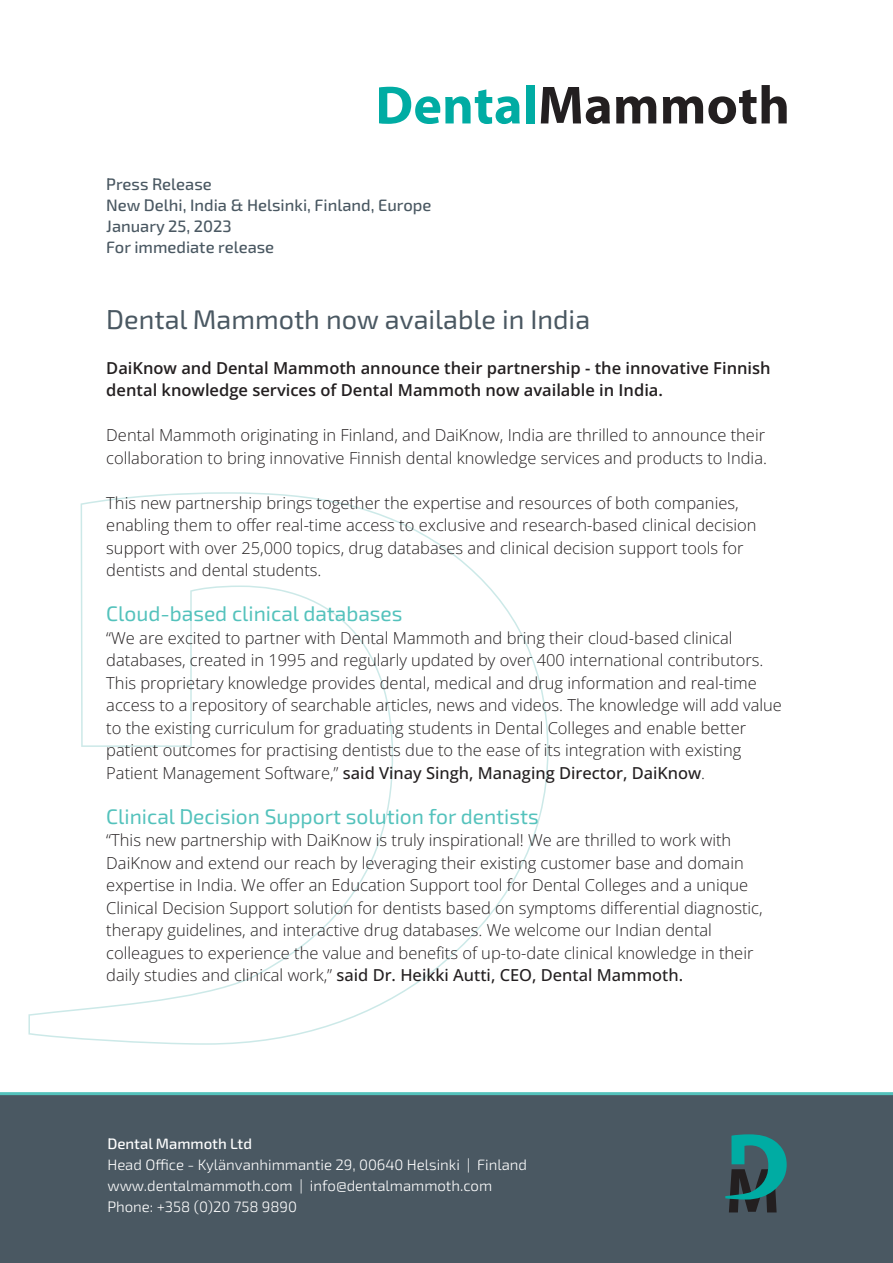
<style>
.page{position:relative;width:893px;height:1263px;background:#fff}
.page>*{position:absolute;margin:0;border:0;box-sizing:border-box;transform-origin:0 0}
.Leipäteksti{font:27px "Exo 2";color:#4a5862}
.Leipäteksti-2{font:21px "Exo 2";color:#54c2bc}
.Leipäteksti-3{font:300 16.5px/22.5px "Open Sans";color:#231f20}
.Leipäteksti-4{font:600 16.5px/22.5px "Open Sans";color:#231f20}
.Leipäteksti-5{font:500 16.5px "Exo 2";color:#4a5862}
.Leipäteksti-6{font:500 16.5px "Open Sans";color:#231f20}
.t1{font:300 15px "Exo 2";color:#fff}
.t2{font:500 15px "Exo 2";color:#fff}
.s1{font-weight:300}
.s2{font-weight:500}
</style>
<div class="page">
<svg style="left:28px;top:492px;width:521px;height:553px"></svg>
<div style="left:0;top:1092px;width:893px;height:171px;background:#4a5862"></div>
<svg style="left:725px;top:1134px;width:62px;height:78px;background:#276b6c"></svg>
<svg style="left:379px;top:87px;width:141px;height:37px"></svg>
<div style="left:526px;top:85px;width:8px;height:38px;background:#00aca3"></div>
<svg style="left:541px;top:87px;width:69px;height:37px"></svg>
<svg style="left:616px;top:96px;width:40px;height:27px"></svg>
<svg style="left:663px;top:89px;width:93px;height:35px"></svg>
<svg style="left:762px;top:85px;width:25px;height:38px"></svg>
<p class="Leipäteksti-5" style="left:106px;top:173px;width:107px">Press Release</p>
<p class="Leipäteksti-5" style="left:106px;top:194px;width:327px">New Delhi, India &amp; Helsinki, Finland, Europe</p>
<p class="Leipäteksti-5" style="left:106px;top:215px;width:127px">January 25, 2023</p>
<p class="Leipäteksti-5" style="left:106px;top:236px;width:169px">For immediate release</p>
<p class="Leipäteksti" style="left:106px;top:300px;width:485px">Dental Mammoth now available in India</p>
<p class="Leipäteksti-4" style="left:106px;top:356px;width:666px">DaiKnow and Dental Mammoth announce their partnership - the innovative Finnish dental knowledge services of Dental Mammoth now available in India.</p>
<p class="Leipäteksti-3" style="left:106px;top:424px;width:662px">Dental Mammoth originating in Finland, and DaiKnow, India are thrilled to announce their collaboration to bring innovative Finnish dental knowledge services and products to India.</p>
<p class="Leipäteksti-3" style="left:106px;top:491px;width:634px">This new partnership brings together the expertise and resources of both companies,</p>
<p class="Leipäteksti-3" style="left:106px;top:514px;width:652px">enabling them to offer real-time access to exclusive and research-based clinical decision support with over 25,000 topics, drug databases and clinical decision support tools for</p>
<p class="Leipäteksti-3" style="left:106px;top:559px;width:217px">dentists and dental students.</p>
<p class="Leipäteksti-2" style="left:106px;top:599px;width:298px">Cloud-based clinical databases</p>
<p class="Leipäteksti-3" style="left:106px;top:626px;width:628px">“We are excited to partner with Dental Mammoth and bring their cloud-based clinical</p>
<p class="Leipäteksti-3" style="left:106px;top:649px;width:677px">databases, created in 1995 and regularly updated by over 400 international contributors.<br>This proprietary knowledge provides dental, medical and drug information and real-time access to a repository of searchable articles, news and videos. The knowledge will add value to the existing curriculum for graduating students in Dental Colleges and enable better</p>
<p class="Leipäteksti-3" style="left:106px;top:739px;width:636px">patient outcomes for practising dentists due to the ease of its integration with existing</p>
<p class="Leipäteksti-6" style="left:106px;top:762px;width:600px"><span class="s1">Patient Management Software,”</span> said Vinay Singh, Managing Director, DaiKnow<span class="s1">.</span></p>
<p class="Leipäteksti-2" style="left:106px;top:802px;width:434px">Clinical Decision Support solution for dentists</p>
<p class="Leipäteksti-3" style="left:106px;top:829px;width:627px">“This new partnership with DaiKnow is truly inspirational! We are thrilled to work with</p>
<p class="Leipäteksti-3" style="left:106px;top:851px;width:639px">DaiKnow and extend our reach by leveraging their existing customer base and domain</p>
<p class="Leipäteksti-3" style="left:106px;top:874px;width:644px">expertise in India. We offer an Education Support tool for Dental Colleges and a unique</p>
<p class="Leipäteksti-3" style="left:106px;top:896px;width:658px">Clinical Decision Support solution for dentists based on symptoms differential diagnostic, therapy guidelines, and interactive drug databases. We welcome our Indian dental</p>
<p class="Leipäteksti-3" style="left:106px;top:941px;width:649px">colleagues to experience the value and benefits of up-to-date clinical knowledge in their daily studies and clinical work,” <span class="s2">said Dr. Heikki Autti, CEO, Dental Mammoth.</span></p>
<p class="t2" style="left:107px;top:1133px;width:146px">Dental Mammoth Ltd</p>
<p class="t1" style="left:107px;top:1154px;width:421px">Head Office - Kylänvanhimmantie 29, 00640 Helsinki | Finland</p>
<p class="t1" style="left:107px;top:1175px;width:386px">www.dentalmammoth.com | info@dentalmammoth.com</p>
<p class="t1" style="left:107px;top:1196px;width:191px">Phone: +358 (0)20 758 9890</p>
</div>
